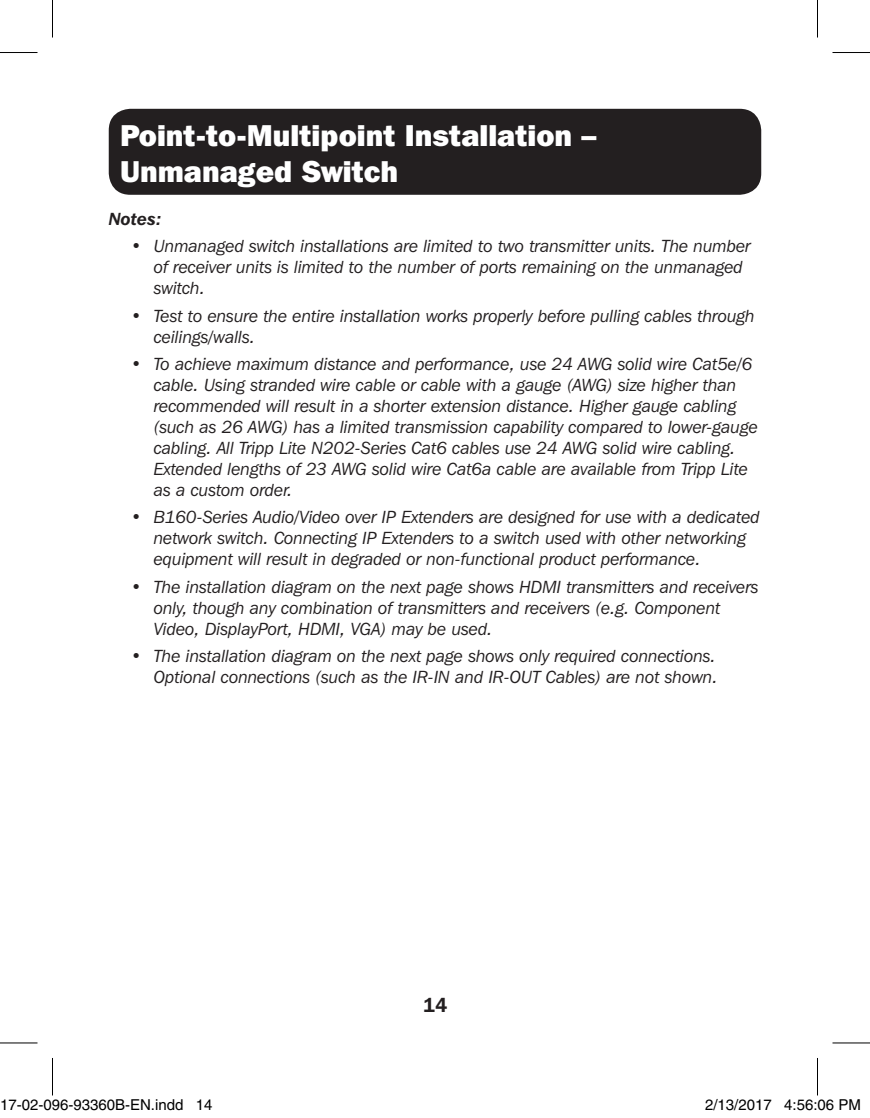
<style>
.page{position:relative;width:870px;height:1118px;background:#fff}
.page>*{position:absolute;margin:0;border:0;box-sizing:border-box;transform-origin:0 0}
.t1{font:800 30px/36px "Franklin Gothic IT Cby BT";color:#fff}
.t2{font:600 20px "Franklin Gothic IT Cby BT";color:#231f20}
.t3{font:italic 17.5px/21px "Franklin Gothic IT Cby BT";color:#231f20}
.t4{font:italic 600 17.5px "Franklin Gothic IT Cby BT";color:#231f20}
.t5{font:15px "Helvetica";color:#000}
</style>
<div class="page">
<div style="left:109px;top:109px;width:652px;height:86px;background:#231f20;border-radius:22px"></div>
<hr style="left:0;top:52px;width:38px;height:1px;background:#000">
<hr style="left:832px;top:52px;width:38px;height:1px;background:#000">
<hr style="left:0;top:1042px;width:38px;height:1px;background:#000">
<hr style="left:832px;top:1042px;width:38px;height:1px;background:#000">
<hr style="left:52px;top:0;width:1px;height:38px;background:#000">
<hr style="left:52px;top:1058px;width:1px;height:37px;background:#000">
<hr style="left:817px;top:0;width:1px;height:38px;background:#000">
<hr style="left:817px;top:1058px;width:1px;height:37px;background:#000">
<div style="left:23px;top:1100px;width:6px;height:10px;border:1px solid #fff;border-radius:50%"></div>
<div style="left:22px;top:1099px;width:8px;height:12px;border:1px solid #fff;border-radius:50%"></div>
<div style="left:45px;top:1100px;width:5px;height:10px;border:1px solid #fff;border-radius:50%"></div>
<div style="left:43px;top:1099px;width:9px;height:12px;border:1px solid #fff;border-radius:50%"></div>
<div style="left:108px;top:1100px;width:6px;height:10px;border:1px solid #fff;border-radius:50%"></div>
<div style="left:107px;top:1099px;width:8px;height:12px;border:1px solid #fff;border-radius:50%"></div>
<div style="left:748px;top:1100px;width:6px;height:10px;border:1px solid #fff;border-radius:50%"></div>
<div style="left:747px;top:1099px;width:8px;height:12px;border:1px solid #fff;border-radius:50%"></div>
<div style="left:819px;top:1100px;width:5px;height:10px;border:1px solid #fff;border-radius:50%"></div>
<div style="left:818px;top:1099px;width:8px;height:12px;border:1px solid #fff;border-radius:50%"></div>
<p class="t1" style="left:120px;top:117px;width:478px">Point-to-Multipoint Installation –<br>Unmanaged Switch</p>
<p class="t4" style="left:109px;top:208px;width:54px">Notes:</p>
<p class="t3" style="left:154px;top:235px;width:599px;text-indent:-22px">• Unmanaged switch installations are limited to two transmitter units. The number of receiver units is limited to the number of ports remaining on the unmanaged switch.</p>
<p class="t3" style="left:154px;top:305px;width:602px;text-indent:-22px">• Test to ensure the entire installation works properly before pulling cables through ceilings/walls.</p>
<p class="t3" style="left:154px;top:353px;width:606px;text-indent:-22px">• To achieve maximum distance and performance, use 24 AWG solid wire Cat5e/6 cable. Using stranded wire cable or cable with a gauge (AWG) size higher than recommended will result in a shorter extension distance. Higher gauge cabling (such as 26 AWG) has a limited transmission capability compared to lower-gauge cabling. All Tripp Lite N202-Series Cat6 cables use 24 AWG solid wire cabling.<br>Extended lengths of 23 AWG solid wire Cat6a cable are available from Tripp Lite as a custom order.</p>
<p class="t3" style="left:154px;top:506px;width:608px;text-indent:-22px">• B160-Series Audio/Video over IP Extenders are designed for use with a dedicated network switch. Connecting IP Extenders to a switch used with other networking equipment will result in degraded or non-functional product performance.</p>
<p class="t3" style="left:154px;top:576px;width:606px;text-indent:-22px">• The installation diagram on the next page shows HDMI transmitters and receivers only, though any combination of transmitters and receivers (e.g. Component<br>Video, DisplayPort, HDMI, VGA) may be used.</p>
<p class="t3" style="left:131px;top:645px;width:588px;text-align:right">• The installation diagram on the next page shows only required connections.<br>Optional connections (such as the IR-IN and IR-OUT Cables) are not shown.</p>
<p class="t2" style="left:423px;top:992px;width:26px">14</p>
<p class="t5" style="left:0;top:1096px;width:214px">17-02-096-93360B-EN.indd 14</p>
<p class="t5" style="left:705px;top:1096px;width:157px">2/13/2017 4:56:06 PM</p>
</div>
